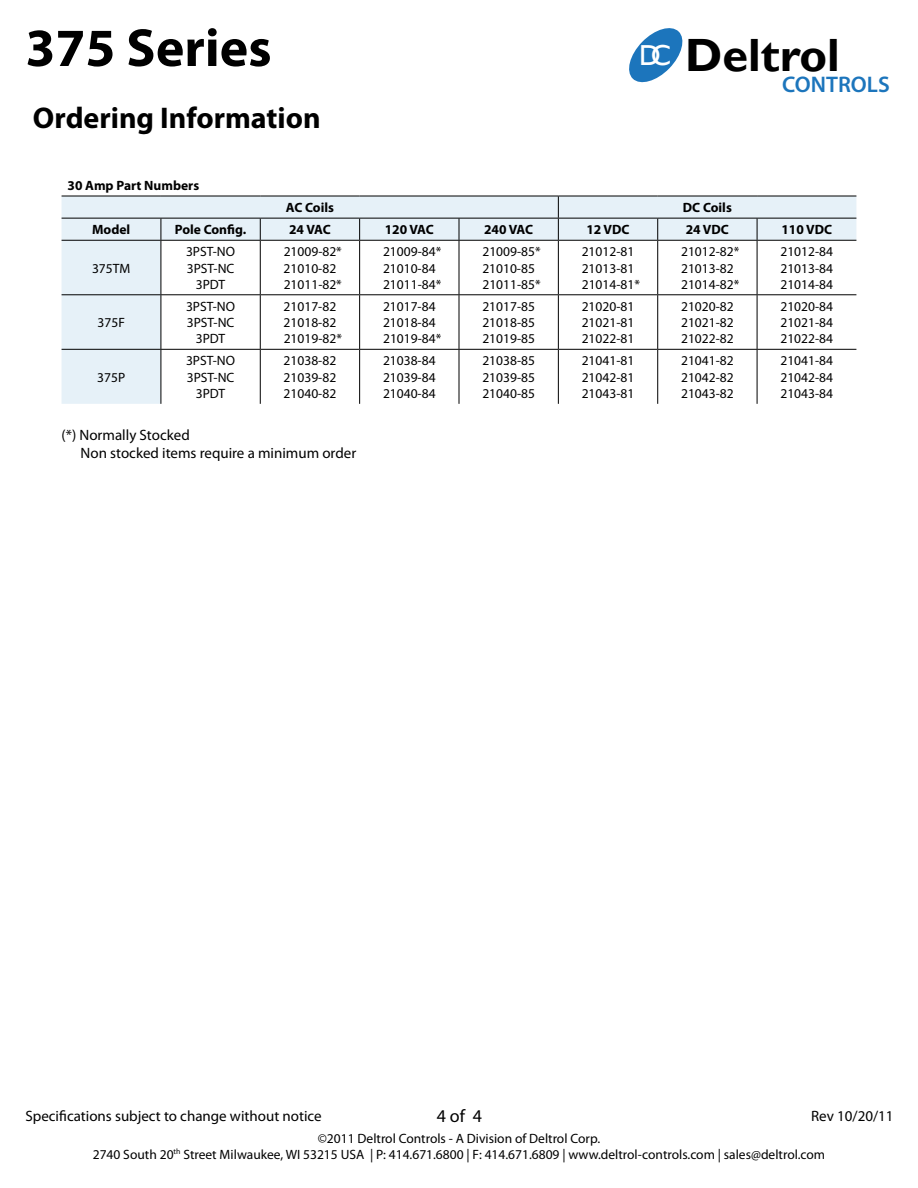
<style>
.page{position:relative;width:918px;height:1188px;background:#fff}
.page>*{position:absolute;margin:0;border:0;box-sizing:border-box;transform-origin:0 0}
.t1{font:700 54px "Myriad Pro";color:#000}
.t2{font:700 46.65px "Gill Sans";color:#000}
.t3{font:700 30px "Myriad Pro";color:#000}
.t4{font:28.95px "Gill Sans";color:#fff}
.t5{font:600 22.65px "Myriad Pro";color:#1c75bc}
.t6{font:18px "Myriad Pro";color:#000}
.t7{font:15px/18px "Myriad Pro";color:#000}
.t8{font:13.5px/16.2px "Myriad Pro";color:#000;text-align:justify}
.t9{font:700 13.5px "Myriad Pro";color:#000}
</style>
<div class="page">
<svg style="left:629px;top:28px;width:54px;height:55px"></svg>
<svg style="left:62px;top:197px;width:794px;height:207px"></svg>
<hr style="left:62px;top:196px;width:99px;height:1px;background:#000">
<hr style="left:161px;top:196px;width:99px;height:1px;background:#000">
<hr style="left:260px;top:196px;width:100px;height:1px;background:#000">
<hr style="left:360px;top:196px;width:99px;height:1px;background:#000">
<hr style="left:459px;top:196px;width:99px;height:1px;background:#000">
<hr style="left:558px;top:196px;width:100px;height:1px;background:#000">
<hr style="left:658px;top:196px;width:99px;height:1px;background:#000">
<hr style="left:757px;top:196px;width:99px;height:1px;background:#000">
<hr style="left:62px;top:218px;width:99px;height:1px;background:#000">
<hr style="left:161px;top:218px;width:99px;height:1px;background:#000">
<svg style="left:161px;top:219px;width:1px;height:21px"></svg>
<hr style="left:260px;top:218px;width:100px;height:1px;background:#000">
<svg style="left:260px;top:219px;width:1px;height:21px"></svg>
<hr style="left:360px;top:218px;width:99px;height:1px;background:#000">
<svg style="left:359px;top:219px;width:1px;height:21px"></svg>
<hr style="left:459px;top:218px;width:99px;height:1px;background:#000">
<svg style="left:459px;top:219px;width:1px;height:21px"></svg>
<hr style="left:558px;top:218px;width:100px;height:1px;background:#000">
<svg style="left:558px;top:196px;width:1px;height:44px"></svg>
<hr style="left:658px;top:218px;width:99px;height:1px;background:#000">
<svg style="left:657px;top:219px;width:1px;height:21px"></svg>
<hr style="left:757px;top:218px;width:99px;height:1px;background:#000">
<svg style="left:757px;top:219px;width:1px;height:21px"></svg>
<hr style="left:62px;top:240px;width:99px;height:1px;background:#000">
<hr style="left:161px;top:240px;width:99px;height:1px;background:#000">
<hr style="left:161px;top:241px;width:1px;height:53px;background:#000">
<hr style="left:260px;top:240px;width:100px;height:1px;background:#000">
<hr style="left:260px;top:241px;width:1px;height:53px;background:#000">
<hr style="left:360px;top:240px;width:99px;height:1px;background:#000">
<hr style="left:359px;top:241px;width:1px;height:53px;background:#000">
<hr style="left:459px;top:240px;width:99px;height:1px;background:#000">
<hr style="left:459px;top:241px;width:1px;height:53px;background:#000">
<hr style="left:558px;top:240px;width:100px;height:1px;background:#000">
<hr style="left:558px;top:241px;width:1px;height:53px;background:#000">
<hr style="left:658px;top:240px;width:99px;height:1px;background:#000">
<hr style="left:657px;top:241px;width:1px;height:53px;background:#000">
<hr style="left:757px;top:240px;width:99px;height:1px;background:#000">
<hr style="left:757px;top:241px;width:1px;height:53px;background:#000">
<hr style="left:62px;top:294px;width:99px;height:1px;background:#000">
<hr style="left:161px;top:294px;width:99px;height:1px;background:#000">
<hr style="left:161px;top:295px;width:1px;height:54px;background:#000">
<hr style="left:260px;top:294px;width:100px;height:1px;background:#000">
<hr style="left:260px;top:295px;width:1px;height:54px;background:#000">
<hr style="left:360px;top:294px;width:99px;height:1px;background:#000">
<hr style="left:359px;top:295px;width:1px;height:54px;background:#000">
<hr style="left:459px;top:294px;width:99px;height:1px;background:#000">
<hr style="left:459px;top:295px;width:1px;height:54px;background:#000">
<hr style="left:558px;top:294px;width:100px;height:1px;background:#000">
<hr style="left:558px;top:295px;width:1px;height:54px;background:#000">
<hr style="left:658px;top:294px;width:99px;height:1px;background:#000">
<hr style="left:657px;top:295px;width:1px;height:54px;background:#000">
<hr style="left:757px;top:294px;width:99px;height:1px;background:#000">
<hr style="left:757px;top:295px;width:1px;height:54px;background:#000">
<hr style="left:62px;top:349px;width:99px;height:1px;background:#000">
<hr style="left:161px;top:349px;width:99px;height:1px;background:#000">
<hr style="left:161px;top:350px;width:1px;height:54px;background:#000">
<hr style="left:260px;top:349px;width:100px;height:1px;background:#000">
<hr style="left:260px;top:350px;width:1px;height:54px;background:#000">
<hr style="left:360px;top:349px;width:99px;height:1px;background:#000">
<hr style="left:359px;top:350px;width:1px;height:54px;background:#000">
<hr style="left:459px;top:349px;width:99px;height:1px;background:#000">
<hr style="left:459px;top:350px;width:1px;height:54px;background:#000">
<hr style="left:558px;top:349px;width:100px;height:1px;background:#000">
<hr style="left:558px;top:350px;width:1px;height:54px;background:#000">
<hr style="left:658px;top:349px;width:99px;height:1px;background:#000">
<hr style="left:657px;top:350px;width:1px;height:54px;background:#000">
<hr style="left:757px;top:349px;width:99px;height:1px;background:#000">
<hr style="left:757px;top:350px;width:1px;height:54px;background:#000">
<h1 class="t1" style="left:26px;top:13px;width:248px">375 Series</h1>
<h3 class="t3" style="left:33px;top:99px;width:289px">Ordering Information</h3>
<p class="t9" style="left:68px;top:177px;width:133px">30 Amp Part Numbers</p>
<h3 class="t4" style="left:639px;top:39px;width:34px">DC</h3>
<h2 class="t2" style="left:685px;top:27px;width:156px">Deltrol</h2>
<h3 class="t5" style="left:782px;top:70px;width:109px">CONTROLS</h3>
<p class="t9" style="left:286px;top:199px;width:50px">AC Coils</p>
<p class="t9" style="left:683px;top:199px;width:50px">DC Coils</p>
<p class="t9" style="left:92px;top:221px;width:40px">Model</p>
<p class="t9" style="left:175px;top:221px;width:73px">Pole Config.</p>
<p class="t9" style="left:289px;top:221px;width:43px">24 VAC</p>
<p class="t9" style="left:385px;top:221px;width:51px">120 VAC</p>
<p class="t9" style="left:484px;top:221px;width:51px">240 VAC</p>
<p class="t9" style="left:586px;top:221px;width:45px">12 VDC</p>
<p class="t9" style="left:686px;top:221px;width:45px">24 VDC</p>
<p class="t9" style="left:781px;top:221px;width:52px">110 VDC</p>
<p class="t8" style="left:92px;top:260px;width:40px">375TM</p>
<p class="t8" style="left:186px;top:244px;width:51px;text-align:center">3PST-NO<br>3PST-NC<br>3PDT</p>
<p class="t8" style="left:284px;top:244px;width:60px;text-align:left">21009-82*<br>21010-82<br>21011-82*</p>
<p class="t8" style="left:383px;top:244px;width:60px;text-align:left">21009-84*<br>21010-84<br>21011-84*</p>
<p class="t8" style="left:482px;top:244px;width:60px;text-align:left">21009-85*<br>21010-85<br>21011-85*</p>
<p class="t8" style="left:582px;top:244px;width:60px;text-align:left">21012-81<br>21013-81<br>21014-81*</p>
<p class="t8" style="left:681px;top:244px;width:60px;text-align:left">21012-82*<br>21013-82<br>21014-82*</p>
<p class="t8" style="left:780px;top:244px;width:54px">21012-84<br>21013-84<br>21014-84</p>
<p class="t8" style="left:98px;top:314px;width:29px">375F</p>
<p class="t8" style="left:186px;top:298px;width:51px;text-align:center">3PST-NO<br>3PST-NC<br>3PDT</p>
<p class="t8" style="left:284px;top:298px;width:60px;text-align:left">21017-82<br>21018-82<br>21019-82*</p>
<p class="t8" style="left:383px;top:298px;width:60px;text-align:left">21017-84<br>21018-84<br>21019-84*</p>
<p class="t8" style="left:482px;top:298px;width:54px">21017-85<br>21018-85<br>21019-85</p>
<p class="t8" style="left:582px;top:298px;width:54px">21020-81<br>21021-81<br>21022-81</p>
<p class="t8" style="left:681px;top:298px;width:54px">21020-82<br>21021-82<br>21022-82</p>
<p class="t8" style="left:780px;top:298px;width:54px">21020-84<br>21021-84<br>21022-84</p>
<p class="t8" style="left:186px;top:353px;width:51px;text-align:center">3PST-NO<br>3PST-NC<br>3PDT</p>
<p class="t8" style="left:284px;top:353px;width:54px">21038-82<br>21039-82<br>21040-82</p>
<p class="t8" style="left:383px;top:353px;width:54px">21038-84<br>21039-84<br>21040-84</p>
<p class="t8" style="left:482px;top:353px;width:54px">21038-85<br>21039-85<br>21040-85</p>
<p class="t8" style="left:582px;top:353px;width:54px">21041-81<br>21042-81<br>21043-81</p>
<p class="t8" style="left:681px;top:353px;width:54px">21041-82<br>21042-82<br>21043-82</p>
<p class="t8" style="left:780px;top:353px;width:54px">21041-84<br>21042-84<br>21043-84</p>
<p class="t7" style="left:81px;top:426px;width:277px;text-indent:-19px">(*) Normally Stocked<br>Non stocked items require a minimum order</p>
<p class="t8" style="left:97px;top:369px;width:29px">375P</p>
<p class="t7" style="left:26px;top:1107px;width:298px">Specifications subject to change without notice</p>
<h3 class="t6" style="left:437px;top:1105px;width:47px">4 of 4</h3>
<p class="t7" style="left:811px;top:1107px;width:84px">Rev 10/20/11</p>
<p class="t8" style="left:93px;top:1130px;width:734px;text-align:center">©2011 Deltrol Controls - A Division of Deltrol Corp.<br>2740 South 20<sup>th</sup> Street Milwaukee, WI 53215 USA | P: 414.671.6800 | F: 414.671.6809 | www.deltrol-controls.com | sales@deltrol.com</p>
</div>
